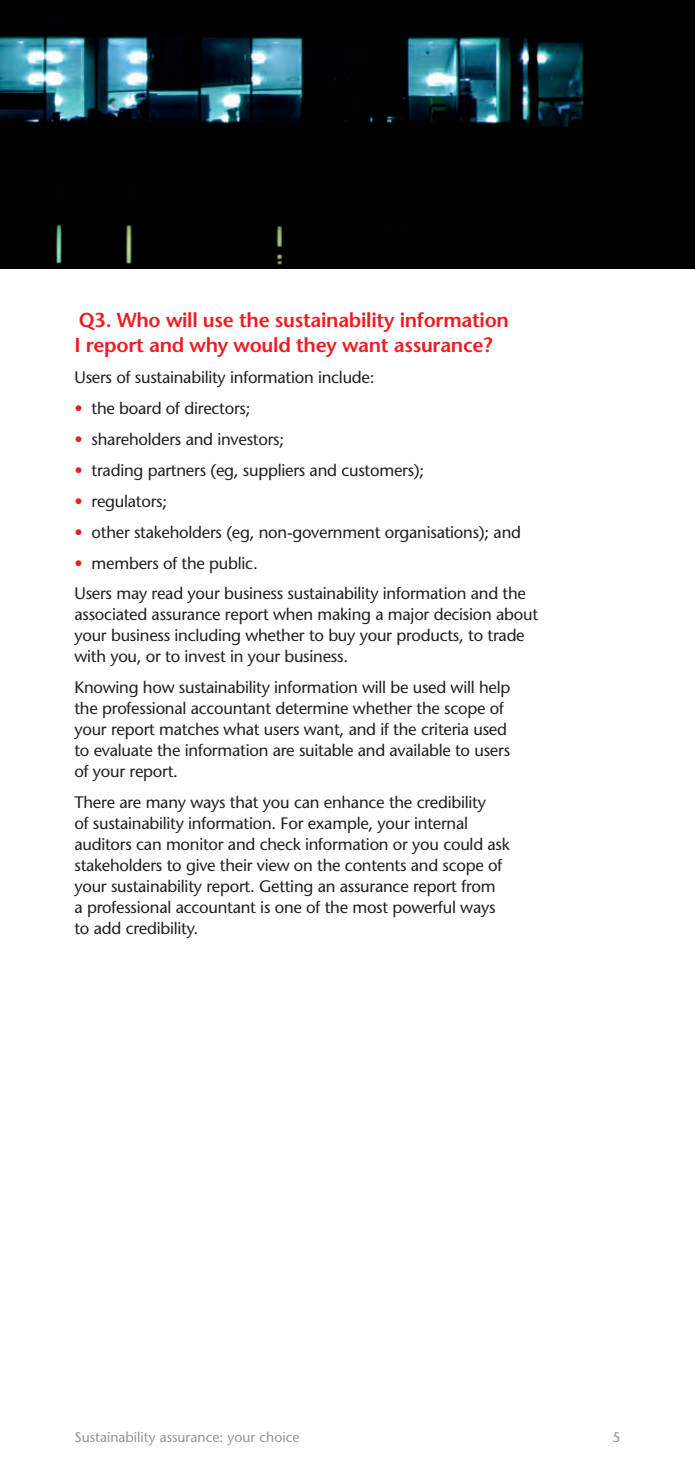
<style>
.page{position:relative;width:695px;height:1474px;background:#fff}
.page>*{position:absolute;margin:0;border:0;box-sizing:border-box;transform-origin:0 0}
.t1{font:600 20.12px/24.5px "Stone Sans Std";letter-spacing:-.015em;color:#ee1d23}
.t2{font:500 16.62px/21px "Stone Sans Std";letter-spacing:-.015em;color:#231f20}
.t3{font:500 14px "Stone Sans Std";color:#939598}
.s1{font-weight:600;color:#ee1d23}
</style>
<div class="page">
<img style="left:0;top:0;width:694px;height:268px">
<p class="t1" style="left:74px;top:308px;width:436px">Q3. Who will use the sustainability information<br>I report and why would they want assurance?</p>
<p class="t2" style="left:74px;top:366px;width:301px">Users of sustainability information include:</p>
<p class="t2" style="left:74px;top:397px;width:178px"><span class="s1">•</span> the board of directors;</p>
<p class="t2" style="left:74px;top:428px;width:211px"><span class="s1">•</span> shareholders and investors;</p>
<p class="t2" style="left:74px;top:459px;width:351px"><span class="s1">•</span> trading partners (eg, suppliers and customers);</p>
<p class="t2" style="left:74px;top:490px;width:94px"><span class="s1">•</span> regulators;</p>
<p class="t2" style="left:74px;top:521px;width:448px"><span class="s1">•</span> other stakeholders (eg, non-government organisations); and</p>
<p class="t2" style="left:74px;top:547px;width:453px;line-height:31px"><span class="s1">•</span> members of the public.<br>Users may read your business sustainability information and the</p>
<p class="t2" style="left:74px;top:604px;width:465px">associated assurance report when making a major decision about your business including whether to buy your products, to trade with you, or to invest in your business.</p>
<p class="t2" style="left:74px;top:677px;width:437px">Knowing how sustainability information will be used will help the professional accountant determine whether the scope of your report matches what users want, and if the criteria used to evaluate the information are suitable and available to users of your report.</p>
<p class="t2" style="left:74px;top:792px;width:436px">There are many ways that you can enhance the credibility<br>of sustainability information. For example, your internal auditors can monitor and check information or you could ask stakeholders to give their view on the contents and scope of your sustainability report. Getting an assurance report from<br>a professional accountant is one of the most powerful ways to add credibility.</p>
<p class="t3" style="left:74px;top:1428px;width:226px">Sustainability assurance: your choice</p>
<p class="t3" style="left:612px;top:1428px;width:10px">5</p>
</div>
